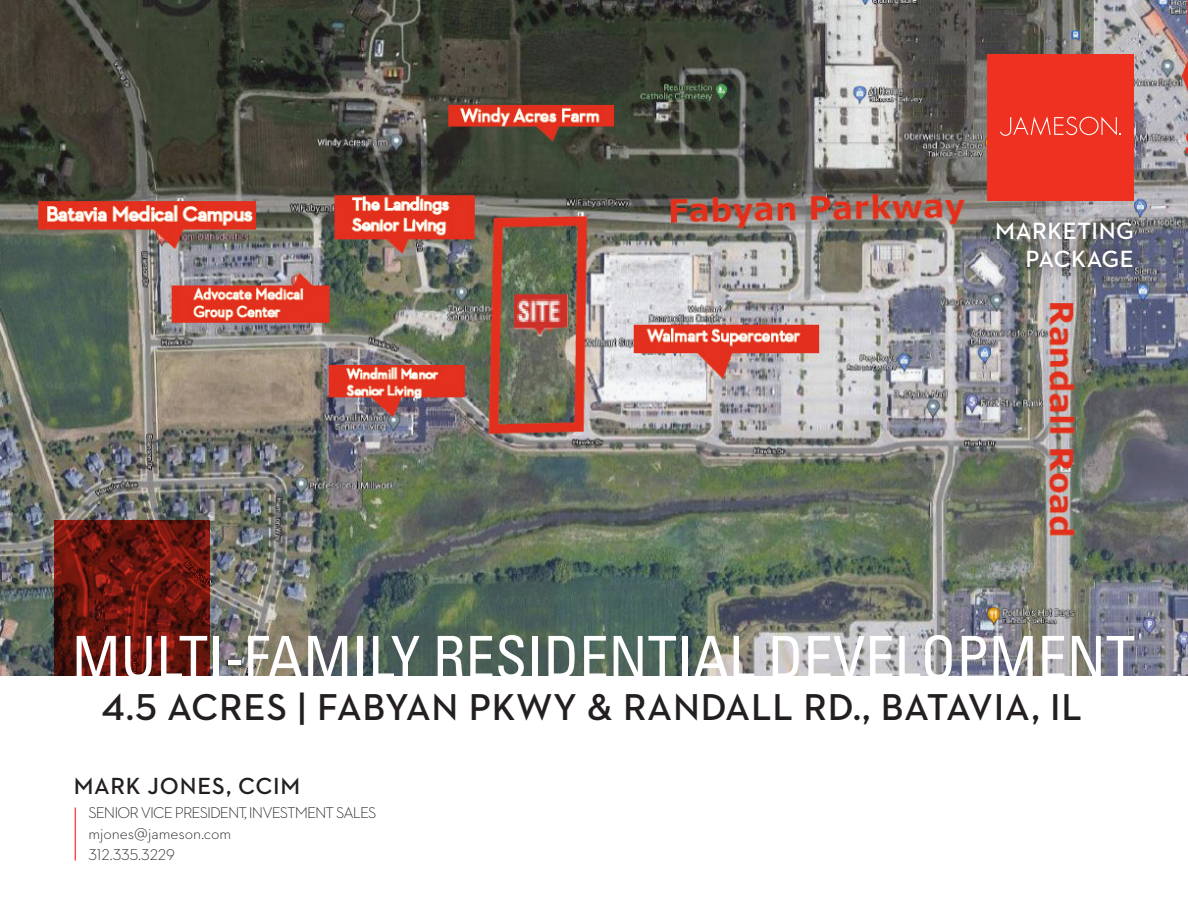
<style>
.page{position:relative;width:1188px;height:918px;background:#fff}
.page>*{position:absolute;margin:0;border:0;box-sizing:border-box;transform-origin:0 0}
.t1{font:condensed 58.5px "Univers LT Std";color:#fff}
.t2{font:600 38.1px "Neutraface 2 Text";letter-spacing:.02em;color:#231f20}
.t3{font:600 24px "Neutraface 2 Text";letter-spacing:.02em;color:#fff}
.t4{font:600 24px "Neutraface 2 Text";letter-spacing:-.01em;color:#fff}
.t5{font:600 23.7px "Neutraface 2 Text";letter-spacing:.035em;color:#231f20}
.t6{font:300 15.9px "Neutraface 2 Text";letter-spacing:-.06em;color:#231f20}
.t7{font:300 15.9px "Neutraface 2 Text";color:#231f20}
</style>
<div class="page">
<img style="left:0;top:43px;width:1188px;height:633px">
<svg style="left:0;top:0;width:1188px;height:43px;background:#4e5048"></svg>
<div style="left:987px;top:54px;width:147px;height:147px;background:#ef3122"></div>
<svg style="left:1000px;top:116px;width:121px;height:20px"></svg>
<div style="left:983px;top:208px;width:162px;height:73px;background:#231f20;opacity:.75"></div>
<svg style="left:54px;top:520px;width:156px;height:156px;background:#68160e"></svg>
<hr style="left:75px;top:808px;width:1px;height:53px;background:#f33">
<p class="t3" style="left:995px;top:215px;width:140px">MARKETING</p>
<p class="t4" style="left:1025px;top:244px;width:110px">PACKAGE</p>
<p class="t1" style="left:72px;top:620px;width:1065px">MULTI-FAMILY RESIDENTIAL DEVELOPMENT</p>
<p class="t2" style="left:101px;top:683px;width:982px">4.5 ACRES | FABYAN PKWY &amp; RANDALL RD., BATAVIA, IL</p>
<h2 class="t5" style="left:74px;top:771px;width:228px">MARK JONES, CCIM</h2>
<p class="t6" style="left:88px;top:803px;width:290px">SENIOR VICE PRESIDENT, INVESTMENT SALES</p>
<p class="t7" style="left:88px;top:824px;width:144px">mjones@jameson.com</p>
<p class="t7" style="left:88px;top:844px;width:88px">312.335.3229</p>
</div>
